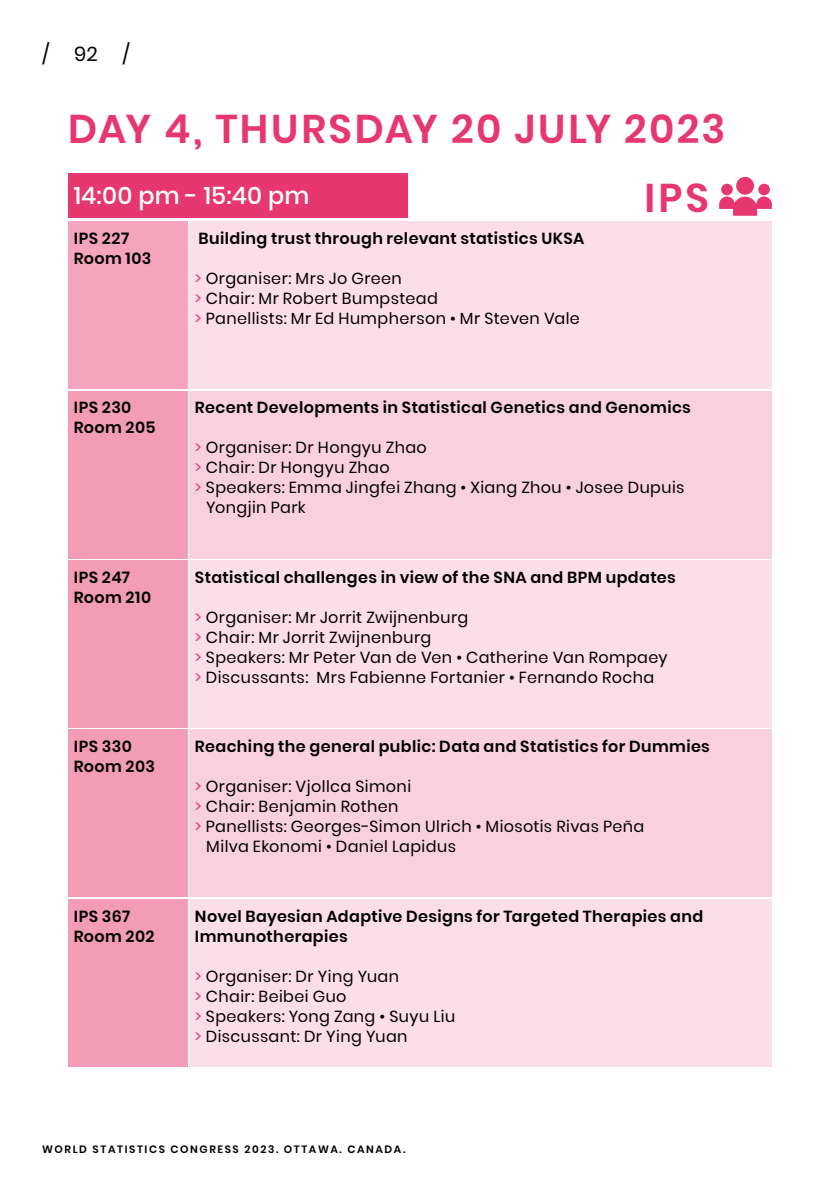
<style>
.page{position:relative;width:840px;height:1191px;background:#fff}
.page>*{position:absolute;margin:0;border:0;box-sizing:border-box;transform-origin:0 0}
.t1{font:600 40px "Poppins";letter-spacing:.06em;color:#e6386e}
.t2{font:500 24px "Poppins";letter-spacing:.01em;color:#fff}
.t3{font:20px "Poppins";color:#000}
.t4{font:16px/20px "Poppins";letter-spacing:.025em;color:#000}
.t5{font:600 16px/20px "Poppins";letter-spacing:.025em;color:#000}
.t6{font:600 10.6px "Poppins";letter-spacing:.15em;color:#000}
.s1{color:#e6386e}
</style>
<div class="page">
<div style="left:189px;top:222px;width:582px;height:167px;background:#fbdee7"></div>
<div style="left:68px;top:222px;width:119px;height:167px;background:#f4a5bd"></div>
<div style="left:68px;top:173px;width:340px;height:45px;background:#e6386e"></div>
<div style="left:189px;top:391px;width:582px;height:167px;background:#f9d1de"></div>
<div style="left:68px;top:391px;width:119px;height:167px;background:#f29cb6"></div>
<div style="left:189px;top:560px;width:582px;height:167px;background:#fbdee7"></div>
<div style="left:68px;top:560px;width:119px;height:167px;background:#f29cb6"></div>
<div style="left:189px;top:729px;width:582px;height:168px;background:#f9d1de"></div>
<div style="left:68px;top:729px;width:119px;height:168px;background:#f29cb6"></div>
<div style="left:189px;top:899px;width:582px;height:167px;background:#fbdee7"></div>
<div style="left:68px;top:899px;width:119px;height:167px;background:#f29cb6"></div>
<svg style="left:719px;top:177px;width:52px;height:39px"></svg>
<p class="t3" style="left:42px;top:40px;width:89px">/ 92 /</p>
<h1 class="t1" style="left:68px;top:101px;width:658px">DAY 4, THURSDAY 20 JULY 2023</h1>
<h2 class="t2" style="left:74px;top:179px;width:237px">14:00 pm - 15:40 pm</h2>
<p class="t5" style="left:74px;top:228px;width:79px">IPS 227<br>Room 103</p>
<p class="t5" style="left:198px;top:228px;width:387px">Building trust through relevant statistics UKSA</p>
<p class="t4" style="left:195px;top:268px;width:386px"><span class="s1">&gt;</span> Organiser: Mrs Jo Green<br><span class="s1">&gt;</span> Chair: Mr Robert Bumpstead<br><span class="s1">&gt;</span> Panellists: Mr Ed Humpherson • Mr Steven Vale</p>
<h1 class="t1" style="left:644px;top:170px;width:66px">IPS</h1>
<p class="t5" style="left:74px;top:398px;width:83px">IPS 230<br>Room 205</p>
<p class="t5" style="left:195px;top:398px;width:497px">Recent Developments in Statistical Genetics and Genomics</p>
<p class="t4" style="left:195px;top:438px;width:233px"><span class="s1">&gt;</span> Organiser: Dr Hongyu Zhao</p>
<p class="t4" style="left:195px;top:458px;width:196px"><span class="s1">&gt;</span> Chair: Dr Hongyu Zhao</p>
<p class="t4" style="left:195px;top:478px;width:491px"><span class="s1">&gt;</span> Speakers: Emma Jingfei Zhang • Xiang Zhou • Josee Dupuis</p>
<p class="t4" style="left:206px;top:498px;width:101px">Yongjin Park</p>
<p class="t5" style="left:74px;top:567px;width:79px">IPS 247<br>Room 210</p>
<p class="t5" style="left:195px;top:567px;width:482px">Statistical challenges in view of the SNA and BPM updates</p>
<p class="t4" style="left:195px;top:607px;width:474px"><span class="s1">&gt;</span> Organiser: Mr Jorrit Zwijnenburg<br><span class="s1">&gt;</span> Chair: Mr Jorrit Zwijnenburg<br><span class="s1">&gt;</span> Speakers: Mr Peter Van de Ven • Catherine Van Rompaey <span class="s1">&gt;</span> Discussants: Mrs Fabienne Fortanier • Fernando Rocha</p>
<p class="t5" style="left:74px;top:736px;width:83px">IPS 330<br>Room 203</p>
<p class="t5" style="left:195px;top:736px;width:516px">Reaching the general public: Data and Statistics for Dummies</p>
<p class="t4" style="left:195px;top:776px;width:217px"><span class="s1">&gt;</span> Organiser: Vjollca Simoni</p>
<p class="t4" style="left:195px;top:796px;width:205px"><span class="s1">&gt;</span> Chair: Benjamin Rothen</p>
<p class="t4" style="left:195px;top:816px;width:450px"><span class="s1">&gt;</span> Panellists: Georges-Simon Ulrich • Miosotis Rivas Peña</p>
<p class="t4" style="left:206px;top:836px;width:251px">Milva Ekonomi • Daniel Lapidus</p>
<p class="t5" style="left:74px;top:906px;width:82px">IPS 367<br>Room 202</p>
<p class="t5" style="left:195px;top:906px;width:509px">Novel Bayesian Adaptive Designs for Targeted Therapies and<br>Immunotherapies</p>
<p class="t4" style="left:195px;top:966px;width:261px"><span class="s1">&gt;</span> Organiser: Dr Ying Yuan<br><span class="s1">&gt;</span> Chair: Beibei Guo<br><span class="s1">&gt;</span> Speakers: Yong Zang • Suyu Liu <span class="s1">&gt;</span> Discussant: Dr Ying Yuan</p>
<p class="t6" style="left:42px;top:1142px;width:364px">WORLD STATISTICS CONGRESS 2023. OTTAWA. CANADA.</p>
</div>
